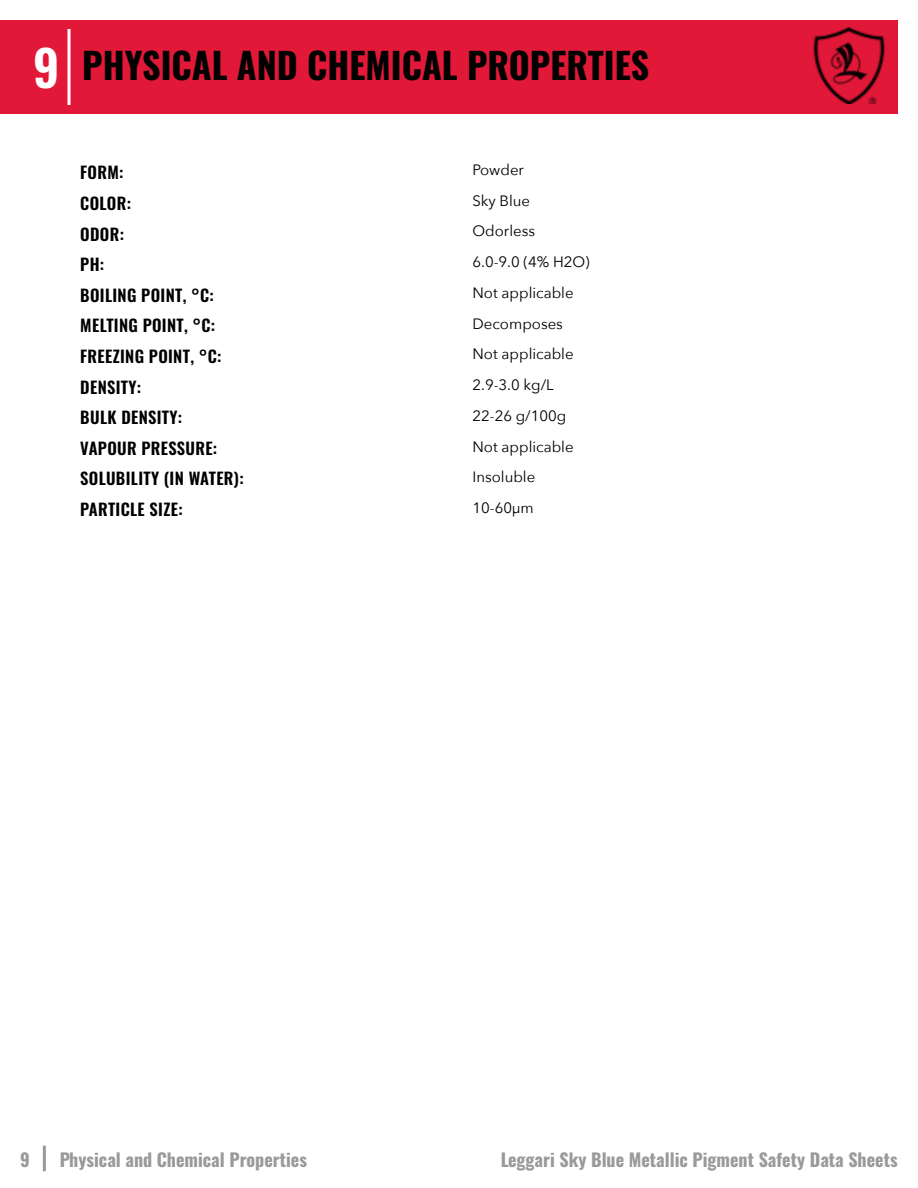
<style>
.page{position:relative;width:918px;height:1188px;background:#fff}
.page>*{position:absolute;margin:0;border:0;box-sizing:border-box;transform-origin:0 0}
.section_numbers{font:600 49.5px "Oswald";color:#fff}
.section_headings{font:700 36px "Oswald";color:#000}
.t1{font:700 18px "Oswald";color:#6d6e71}
.smaller_sub_header_b{font:600 16.5px "Oswald";letter-spacing:.02em;color:#000}
.big_body_sections_wi{font:15px "Avenir Next";color:#000}
</style>
<div class="page">
<div style="left:43px;top:1146px;width:3px;height:25px;background:#6d6e71;border:2px solid #6d6e71"></div>
<div style="left:0;top:20px;width:898px;height:94px;background:#e11837"></div>
<div style="left:68px;top:29px;width:2px;height:76px;border:2px solid #fff"></div>
<img style="left:813px;top:28px;width:74px;height:76px">
<p class="section_numbers" style="left:33px;top:42px;width:28px">9</p>
<p class="section_headings" style="left:82px;top:46px;width:569px">PHYSICAL AND CHEMICAL PROPERTIES</p>
<p class="smaller_sub_header_b" style="left:80px;top:164px;width:45px">FORM:</p>
<p class="smaller_sub_header_b" style="left:80px;top:195px;width:52px">COLOR:</p>
<p class="smaller_sub_header_b" style="left:80px;top:225px;width:45px">ODOR:</p>
<p class="smaller_sub_header_b" style="left:80px;top:256px;width:25px">PH:</p>
<p class="smaller_sub_header_b" style="left:80px;top:286px;width:135px">BOILING POINT, °C:</p>
<p class="smaller_sub_header_b" style="left:80px;top:317px;width:136px">MELTING POINT, °C:</p>
<p class="smaller_sub_header_b" style="left:80px;top:348px;width:143px">FREEZING POINT, °C:</p>
<p class="smaller_sub_header_b" style="left:80px;top:378px;width:62px">DENSITY:</p>
<p class="smaller_sub_header_b" style="left:80px;top:409px;width:103px">BULK DENSITY:</p>
<p class="smaller_sub_header_b" style="left:80px;top:439px;width:138px">VAPOUR PRESSURE:</p>
<p class="smaller_sub_header_b" style="left:80px;top:470px;width:165px">SOLUBILITY (IN WATER):</p>
<p class="smaller_sub_header_b" style="left:80px;top:501px;width:104px">PARTICLE SIZE:</p>
<p class="big_body_sections_wi" style="left:472px;top:157px;width:53px">Powder</p>
<p class="big_body_sections_wi" style="left:472px;top:188px;width:59px">Sky Blue</p>
<p class="big_body_sections_wi" style="left:472px;top:218px;width:64px">Odorless</p>
<p class="big_body_sections_wi" style="left:472px;top:249px;width:119px">6.0-9.0 (4% H2O)</p>
<p class="big_body_sections_wi" style="left:472px;top:280px;width:103px">Not applicable</p>
<p class="big_body_sections_wi" style="left:472px;top:311px;width:92px">Decomposes</p>
<p class="big_body_sections_wi" style="left:472px;top:341px;width:103px">Not applicable</p>
<p class="big_body_sections_wi" style="left:472px;top:372px;width:83px">2.9-3.0 kg/L</p>
<p class="big_body_sections_wi" style="left:472px;top:403px;width:95px">22-26 g/100g</p>
<p class="big_body_sections_wi" style="left:472px;top:434px;width:103px">Not applicable</p>
<p class="big_body_sections_wi" style="left:472px;top:464px;width:64px">Insoluble</p>
<p class="big_body_sections_wi" style="left:472px;top:495px;width:63px">10-60µm</p>
<p class="t1" style="left:20px;top:1150px;width:11px">9</p>
<p class="t1" style="left:500px;top:1150px;width:399px">Leggari Sky Blue Metallic Pigment Safety Data Sheets</p>
<p class="t1" style="left:59px;top:1150px;width:249px">Physical and Chemical Properties</p>
</div>
